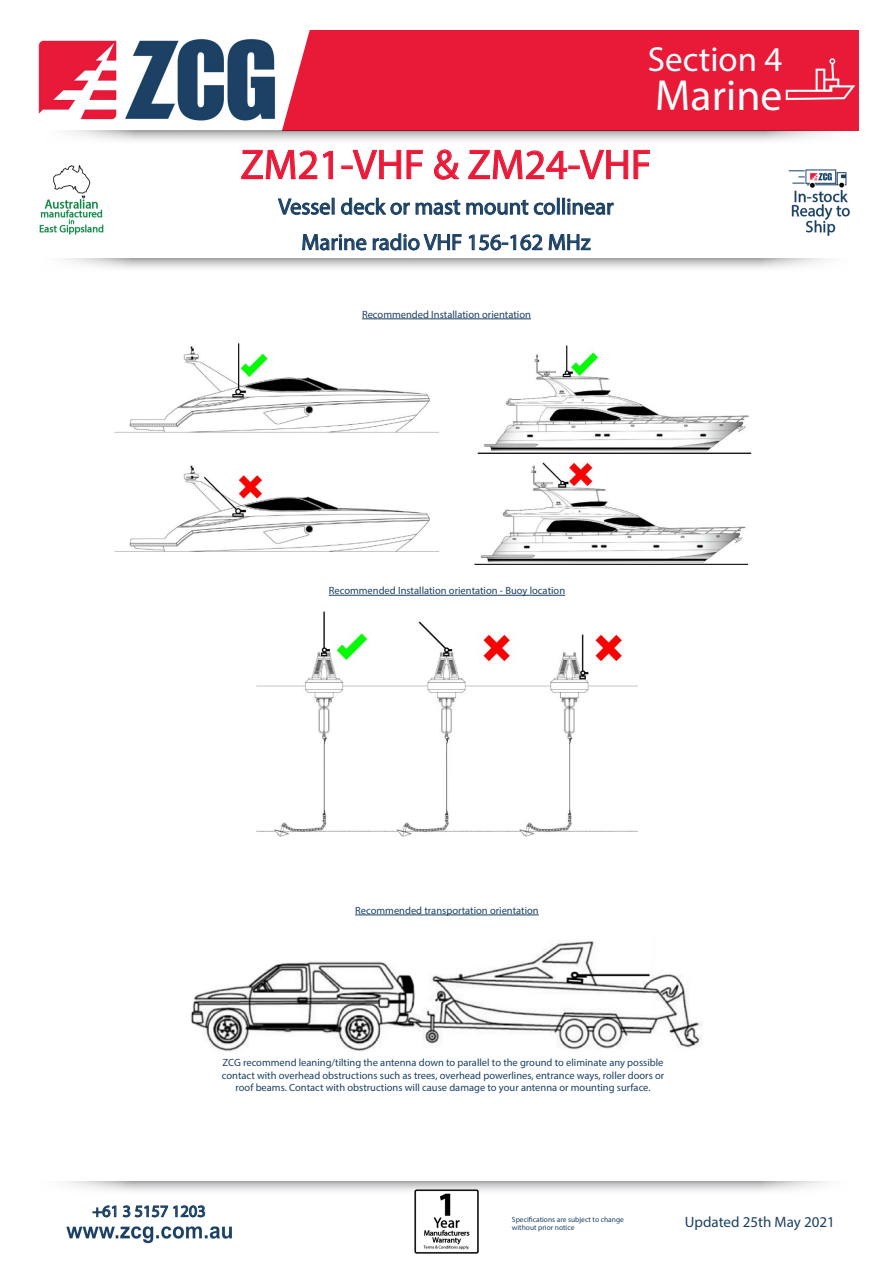
<style>
.page{position:relative;width:893px;height:1263px;background:#fff}
.page>*{position:absolute;margin:0;border:0;box-sizing:border-box;transform-origin:0 0}
.t1{font:43.65px "Myriad Pro";color:#fff}
.t2{font:42px "Myriad Pro";color:#e91938}
.t3{font:34.95px "Myriad Pro";color:#fff}
.t4{font:22.5px "Myriad Pro";color:#1b4064}
.t5{font:16.5px "Myriad Pro";color:#1b4064}
.t6{font:15px "Myriad Pro";color:#1b4064}
.t7{font:10.5px/12.6px "Myriad Pro";color:#1b4064;text-align:center}
.t8{font:7.5px "Myriad Pro";color:#1b4064}
</style>
<div class="page">
<img style="left:66px;top:1226px;width:166px;height:17px">
<svg style="left:92px;top:1205px;width:114px;height:13px"></svg>
<svg style="left:64px;top:1181px;width:764px;height:13px"></svg>
<svg style="left:65px;top:259px;width:762px;height:10px"></svg>
<div style="left:273px;top:30px;width:586px;height:101px;background:#e91938"></div>
<svg style="left:68px;top:131px;width:764px;height:10px"></svg>
<svg style="left:634px;top:150px;width:16px;height:29px"></svg>
<svg style="left:241px;top:149px;width:387px;height:116px"></svg>
<img style="left:38px;top:34px;width:244px;height:91px">
<img style="left:414px;top:1190px;width:64px;height:64px">
<img style="left:788px;top:169px;width:62px;height:67px">
<img style="left:785px;top:44px;width:72px;height:72px">
<img style="left:39px;top:165px;width:65px;height:70px">
<hr style="left:362px;top:319px;width:169px;height:1px;background:#1b4064">
<hr style="left:329px;top:595px;width:236px;height:1px;background:#1b4064">
<hr style="left:355px;top:915px;width:184px;height:1px;background:#1b4064">
<img style="left:114px;top:343px;width:638px;height:221px">
<img style="left:256px;top:611px;width:382px;height:226px">
<img style="left:190px;top:941px;width:512px;height:111px">
<p class="t3" style="left:648px;top:38px;width:136px">Section 4</p>
<p class="t1" style="left:655px;top:69px;width:129px">Marine</p>
<p class="t2" style="left:241px;top:139px;width:412px">ZM21-VHF &amp; ZM24-VHF</p>
<p class="t4" style="left:278px;top:193px;width:337px">Vessel deck or mast mount collinear</p>
<p class="t4" style="left:301px;top:228px;width:291px">Marine radio VHF 156-162 MHz</p>
<p class="t7" style="left:362px;top:308px;width:170px">Recommended Installation orientation</p>
<p class="t7" style="left:329px;top:584px;width:238px">Recommended Installation orientation - Buoy location</p>
<p class="t7" style="left:355px;top:904px;width:185px">Recommended transportation orientation</p>
<p class="t7" style="left:222px;top:1056px;width:444px">ZCG recommend leaning/tilting the antenna down to parallel to the ground to eliminate any possible contact with overhead obstructions such as trees, overhead powerlines, entrance ways, roller doors or roof beams. Contact with obstructions will cause damage to your antenna or mounting surface.</p>
<p class="t5" style="left:92px;top:1201px;width:115px">+61 3 5157 1203</p>
<p class="t8" style="left:512px;top:1214px;width:113px">Specifications are subject to change</p>
<p class="t8" style="left:512px;top:1223px;width:64px">without prior notice</p>
<p class="t6" style="left:685px;top:1213px;width:152px">Updated 25th May 2021</p>
</div>
